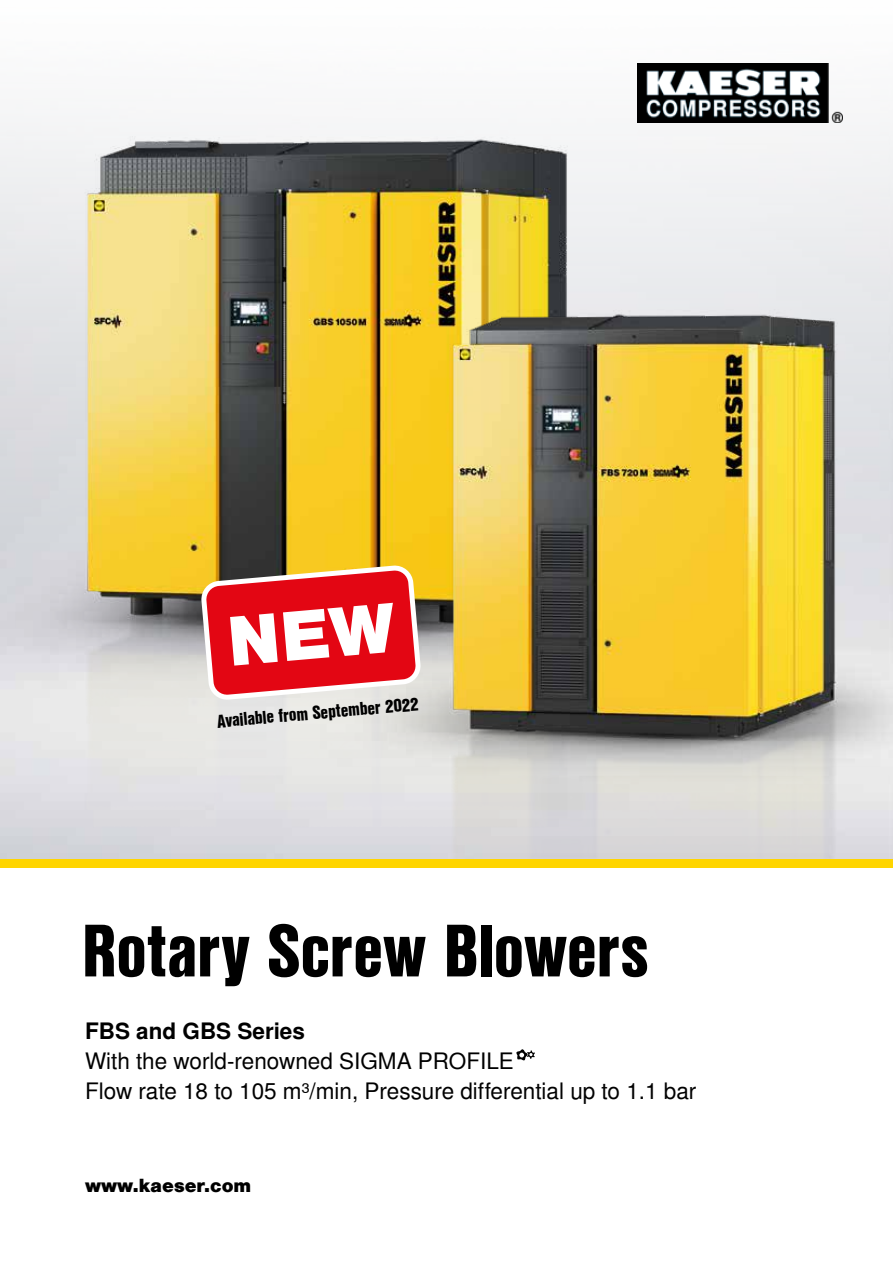
<style>
.page{position:relative;width:893px;height:1263px;background:#fff}
.page>*{position:absolute;margin:0;border:0;box-sizing:border-box;transform-origin:0 0}
.t1{font:72px "Nimbus San L Bla Con";letter-spacing:.005em;color:#000}
.t2{font:22.5px/30px "Nimbus San L";color:#000}
.t3{font:700 22.5px "Nimbus San L";color:#000}
.t4{font:18px "Nimbus San L Bla Con";color:#000}
.t5{font:900 18px "Nimbus San L";color:#000}
</style>
<div class="page">
<img style="left:0;top:63px;width:706px;height:796px">
<img style="left:192px;top:102px;width:701px;height:757px">
<div style="left:0;top:859px;width:893px;height:8px;background:#ffd500"></div>
<img style="left:638px;top:64px;width:205px;height:58px">
<svg style="left:516px;top:1049px;width:19px;height:11px"></svg>
<svg style="left:203px;top:567px;width:216px;height:131px;background:#e13438"></svg>
<p class="t4" style="left:216px;top:708px;width:204px;rotate:-5deg">Available from September 2022</p>
<h1 class="t1" style="left:82px;top:896px;width:568px">Rotary Screw Blowers</h1>
<p class="t3" style="left:85px;top:1018px;width:221px">FBS and GBS Series</p>
<p class="t2" style="left:85px;top:1047px;width:613px">With the world-renowned SIGMA PROFILE<br>Flow rate 18 to 105 m³/min, Pressure differential up to 1.1 bar</p>
<p class="t5" style="left:85px;top:1174px;width:168px">www.kaeser.com</p>
</div>
